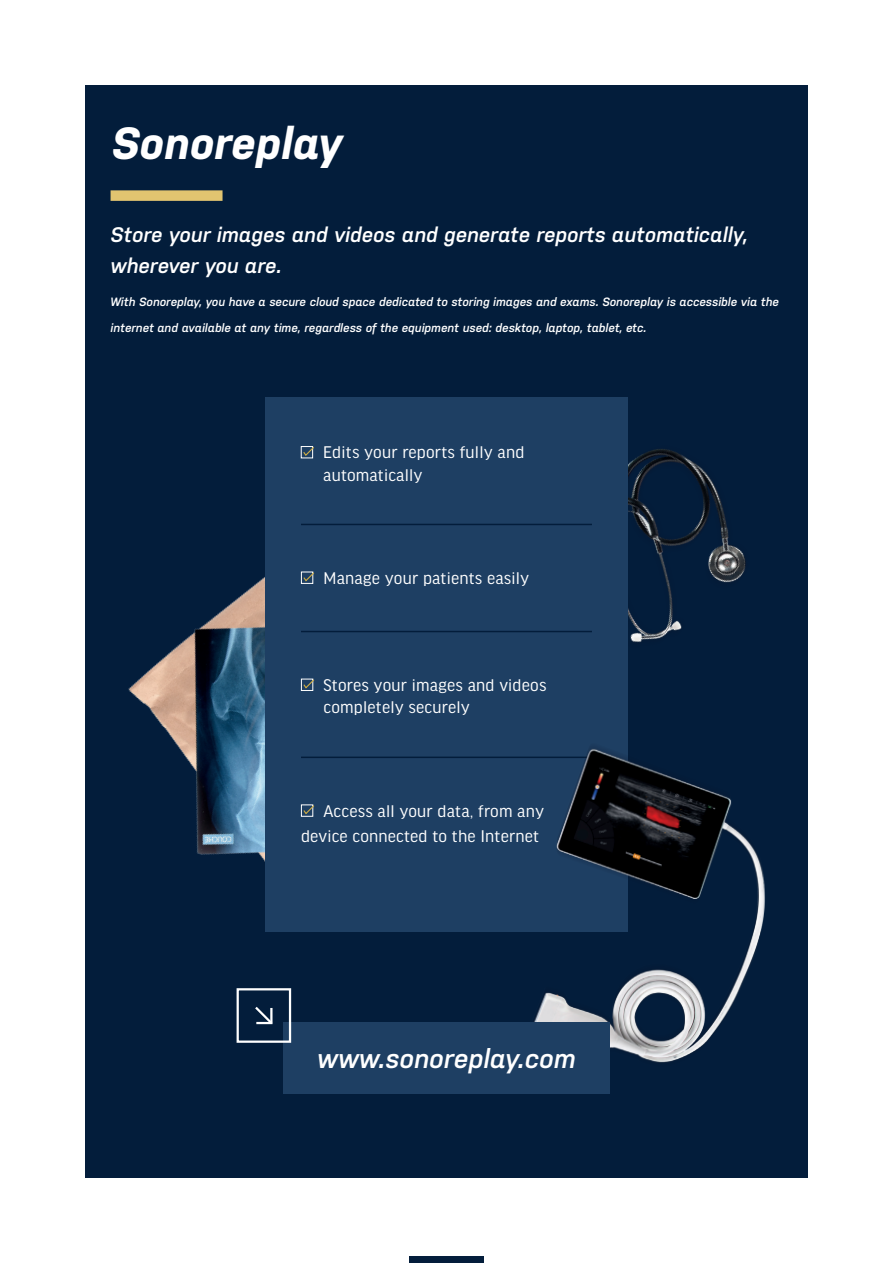
<style>
.page{position:relative;width:893px;height:1263px;background:#fff}
.page>*{position:absolute;margin:0;border:0;box-sizing:border-box;transform-origin:0 0}
.t1{font:italic 700 45px "Nudista";color:#fff}
.t2{font:italic 600 27px "Nudista";color:#fff}
.t3{font:italic 600 21px/31px "Nudista";color:#fff}
.t4{font:18px/22.5px "Good Headline Pro";letter-spacing:.01em;color:#fff}
.t5{font:italic 600 12px/25.5px "Nudista";color:#fff}
</style>
<div class="page">
<div style="left:85px;top:85px;width:723px;height:1093px;background:#031d3b"></div>
<div style="left:409px;top:1257px;width:75px;height:6px;background:#031d3b"></div>
<img style="left:128px;top:577px;width:333px;height:355px">
<div style="left:265px;top:397px;width:363px;height:534px;background:#1e3f63"></div>
<div style="left:301px;top:446px;width:12px;height:12px;border:1px solid #fff"></div>
<svg style="left:302px;top:446px;width:12px;height:11px"></svg>
<hr style="left:301px;top:524px;width:291px;height:1px;background:#031d3b">
<hr style="left:301px;top:631px;width:291px;height:1px;background:#031d3b">
<hr style="left:301px;top:756px;width:291px;height:2px;background:#031d3b">
<div style="left:301px;top:572px;width:12px;height:12px;border:1px solid #fff"></div>
<svg style="left:302px;top:571px;width:12px;height:11px"></svg>
<div style="left:301px;top:679px;width:12px;height:12px;border:1px solid #fff"></div>
<svg style="left:302px;top:678px;width:13px;height:11px"></svg>
<div style="left:301px;top:804px;width:12px;height:13px;border:1px solid #fff"></div>
<svg style="left:302px;top:804px;width:12px;height:11px"></svg>
<img style="left:461px;top:449px;width:304px;height:645px">
<div style="left:111px;top:190px;width:112px;height:11px;background:#e1c470"></div>
<div style="left:283px;top:1022px;width:327px;height:71px;background:#1e3f63"></div>
<svg style="left:236px;top:988px;width:56px;height:55px"></svg>
<h1 class="t1" style="left:112px;top:110px;width:232px">Sonoreplay</h1>
<h3 class="t3" style="left:111px;top:217px;width:639px">Store your images and videos and generate reports automatically, wherever you are.</h3>
<p class="t5" style="left:111px;top:288px;width:670px">With Sonoreplay, you have a secure cloud space dedicated to storing images and exams. Sonoreplay is accessible via the internet and available at any time, regardless of the equipment used: desktop, laptop, tablet, etc.</p>
<h3 class="t4" style="left:323px;top:441px;width:203px">Edits your reports fully and automatically</h3>
<h3 class="t4" style="left:324px;top:567px;width:207px">Manage your patients easily</h3>
<h3 class="t4" style="left:324px;top:674px;width:224px">Stores your images and videos completely securely</h3>
<h3 class="t4" style="left:301px;top:798px;width:245px;line-height:25.5px;text-align:right">Access all your data, from any device connected to the Internet</h3>
<h2 class="t2" style="left:317px;top:1038px;width:260px">www.sonoreplay.com</h2>
</div>
